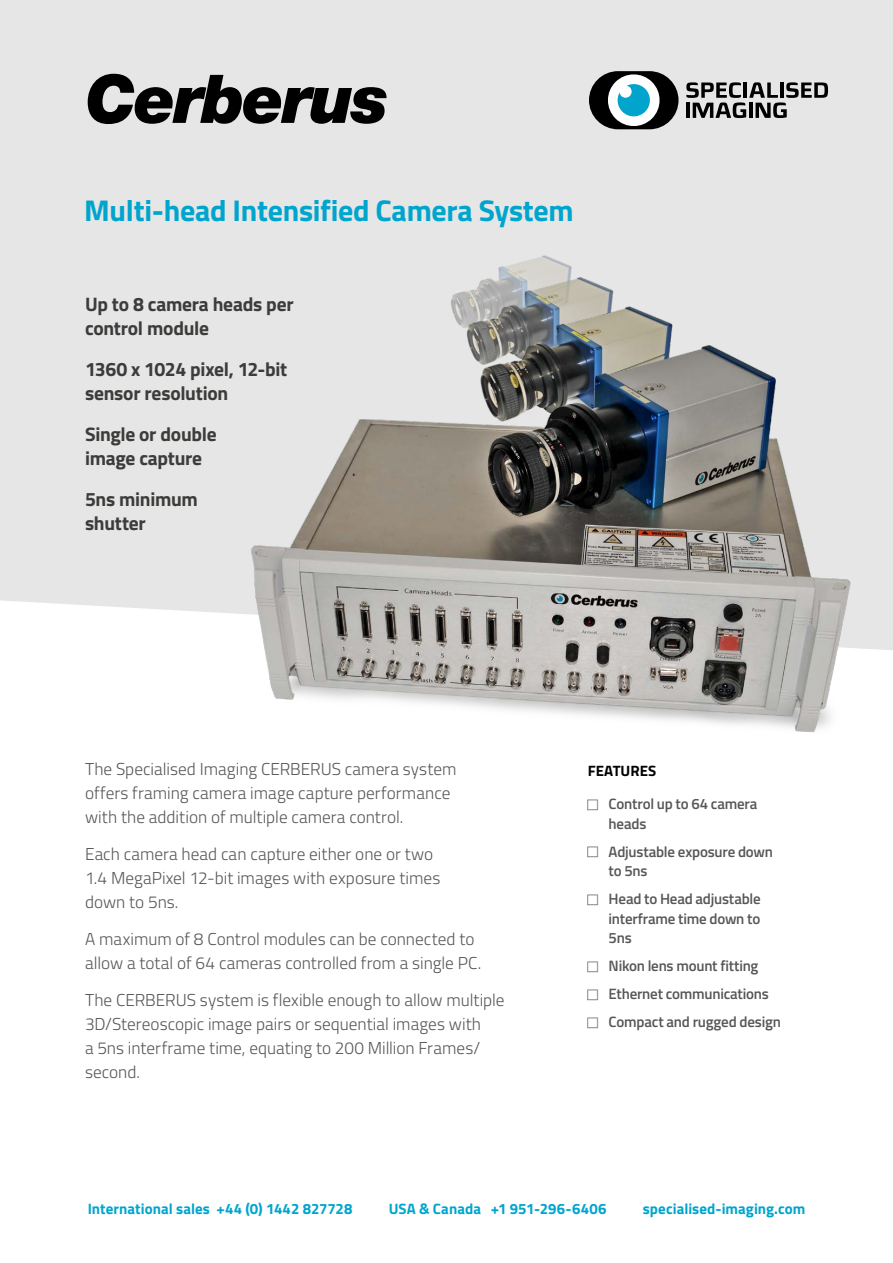
<style>
.page{position:relative;width:893px;height:1263px;background:#fff}
.page>*{position:absolute;margin:0;border:0;box-sizing:border-box;transform-origin:0 0}
.t1{font:italic 900 67.2px "Helvetica Neue LT Std";letter-spacing:-.035em;color:#000}
.t2{font:700 30px "Titillium";letter-spacing:-.01em;color:#00a5ce}
.t3{font:700 19.5px/24px "Titillium";letter-spacing:-.015em;color:#3c3c3b}
.t4{font:300 17.25px/24px "Titillium";color:#575756}
.t5{font:600 15px/19.5px "Titillium";letter-spacing:-.015em;color:#575756}
.t6{font:700 15px "Titillium";letter-spacing:.005em;color:#00a5ce}
.t7{font:700 15px "Titillium";color:#000}
</style>
<div class="page">
<div style="left:0;top:0;width:893px;height:650px;background:#e6e6e6"></div>
<svg style="left:686px;top:82px;width:142px;height:36px;background:#8c8c8c"></svg>
<div style="left:589px;top:71px;width:89px;height:58px;background:#000;border-radius:29px"></div>
<svg style="left:605px;top:72px;width:57px;height:57px"></svg>
<img style="left:447px;top:247px;width:132px;height:58px">
<img style="left:461px;top:266px;width:161px;height:39px">
<img style="left:474px;top:292px;width:210px;height:13px">
<img style="left:217px;top:305px;width:644px;height:428px">
<h1 class="t1" style="left:85px;top:58px;width:305px">Cerberus</h1>
<h2 class="t2" style="left:84px;top:187px;width:491px">Multi-head Intensified Camera System</h2>
<p class="t3" style="left:85px;top:291px;width:210px">Up to 8 camera heads per control module</p>
<p class="t3" style="left:85px;top:356px;width:204px">1360 x 1024 pixel, 12-bit sensor resolution</p>
<p class="t3" style="left:85px;top:421px;width:133px">Single or double image capture</p>
<p class="t3" style="left:85px;top:486px;width:114px">5ns minimum shutter</p>
<p class="t4" style="left:85px;top:756px;width:373px">The Specialised Imaging CERBERUS camera system offers framing camera image capture performance with the addition of multiple camera control.</p>
<p class="t4" style="left:85px;top:841px;width:357px">Each camera head can capture either one or two<br>1.4 MegaPixel 12-bit images with exposure times down to 5ns.</p>
<p class="t4" style="left:85px;top:926px;width:398px">A maximum of 8 Control modules can be connected to allow a total of 64 cameras controlled from a single PC.</p>
<p class="t4" style="left:85px;top:987px;width:421px">The CERBERUS system is flexible enough to allow multiple 3D/Stereoscopic image pairs or sequential images with<br>a 5ns interframe time, equating to 200 Million Frames/ second.</p>
<p class="t7" style="left:588px;top:759px;width:70px">FEATURES</p>
<p class="t5" style="left:609px;top:794px;width:150px">Control up to 64 camera heads</p>
<p class="t5" style="left:609px;top:841px;width:166px">Adjustable exposure down to 5ns</p>
<p class="t5" style="left:609px;top:889px;width:153px;text-align:justify">Head to Head adjustable interframe time down to 5ns</p>
<p class="t5" style="left:609px;top:951px;width:174px;line-height:28px">Nikon lens mount fitting<br>Ethernet communications<br>Compact and rugged design</p>
<p class="t6" style="left:88px;top:1197px;width:266px">International sales +44 (0) 1442 827728</p>
<p class="t6" style="left:389px;top:1197px;width:219px">USA &amp; Canada +1 951-296-6406</p>
<p class="t6" style="left:643px;top:1197px;width:164px">specialised-imaging.com</p>
</div>
